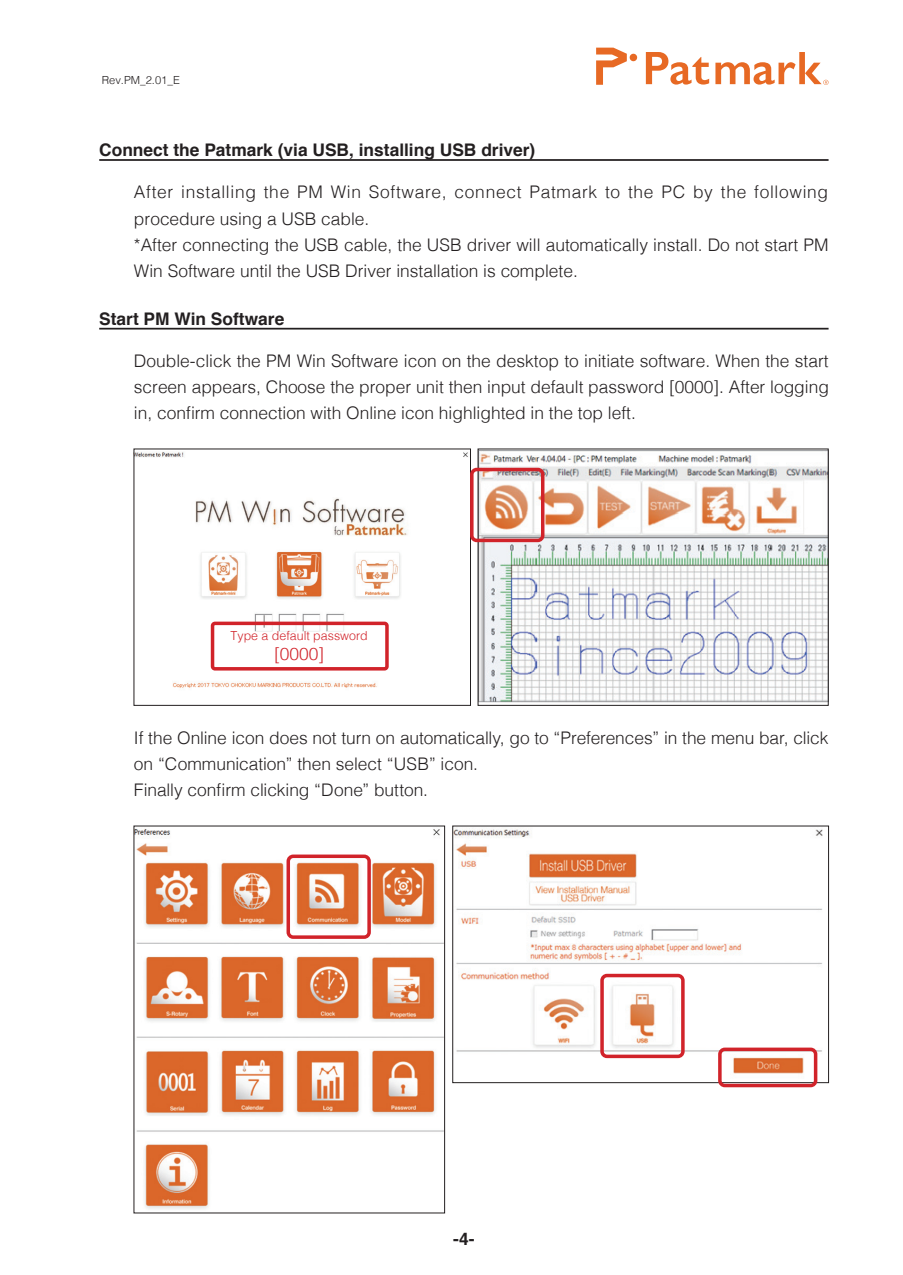
<style>
.page{position:relative;width:903px;height:1275px;background:#fff}
.page>*{position:absolute;margin:0;border:0;box-sizing:border-box;transform-origin:0 0}
.t1{font:300 17.32px/26.1px "Helvetica";color:#231f20}
.t2{font:700 17.32px "Helvetica";color:#231f20}
.t3{font:300 17.32px "Helvetica";color:#d1232a}
.t4{font:300 12.42px "Helvetica";color:#d1232a}
.t5{font:300 11.2px "Helvetica";color:#231f20}
</style>
<div class="page">
<svg style="left:596px;top:48px;width:31px;height:37px"></svg>
<div style="left:630px;top:54px;width:7px;height:7px;background:#e76924;border-radius:50%"></div>
<svg style="left:646px;top:52px;width:63px;height:33px"></svg>
<svg style="left:715px;top:52px;width:113px;height:33px"></svg>
<hr style="left:99px;top:159px;width:729px;height:2px;background:#231f20">
<hr style="left:99px;top:328px;width:729px;height:2px;background:#231f20">
<img style="left:135px;top:452px;width:333px;height:236px">
<div style="left:133px;top:448px;width:338px;height:258px;border:1px solid #231f20"></div>
<img style="left:135px;top:829px;width:308px;height:380px">
<img style="left:454px;top:828px;width:369px;height:253px">
<div style="left:452px;top:826px;width:377px;height:257px;border:1px solid #231f20"></div>
<div style="left:286px;top:854px;width:85px;height:85px;border:4px solid #d1232a;border-radius:5px"></div>
<div style="left:600px;top:974px;width:85px;height:84px;border:4px solid #d1232a;border-radius:5px"></div>
<div style="left:718px;top:1048px;width:99px;height:39px;border:4px solid #d1232a;border-radius:5px"></div>
<div style="left:211px;top:622px;width:178px;height:49px;border:4px solid #d1232a;border-radius:2px"></div>
<img style="left:480px;top:450px;width:347px;height:253px">
<div style="left:478px;top:448px;width:351px;height:258px;border:1px solid #231f20"></div>
<div style="left:470px;top:468px;width:74px;height:74px;border:4px solid #d1232a;border-radius:5px"></div>
<p class="t5" style="left:102px;top:70px;width:80px">Rev.PM_2.01_E</p>
<p class="t2" style="left:99px;top:136px;width:438px">Connect the Patmark (via USB, installing USB driver)</p>
<p class="t1" style="left:134px;top:178px;width:696px">After installing the PM Win Software, connect Patmark to the PC by the following procedure using a USB cable.<br>*After connecting the USB cable, the USB driver will automatically install. Do not start PM Win Software until the USB Driver installation is complete.</p>
<p class="t2" style="left:99px;top:305px;width:187px">Start PM Win Software</p>
<p class="t1" style="left:134px;top:347px;width:696px;text-align:justify">Double-click the PM Win Software icon on the desktop to initiate software. When the start screen appears, Choose the proper unit then input default password [0000]. After logging in, confirm connection with Online icon highlighted in the top left.</p>
<p class="t4" style="left:231px;top:625px;width:139px">Type a default password</p>
<p class="t3" style="left:274px;top:639px;width:52px">[0000]</p>
<p class="t1" style="left:134px;top:724px;width:696px">If the Online icon does not turn on automatically, go to “Preferences” in the menu bar, click on “Communication” then select “USB” icon.<br>Finally confirm clicking “Done” button.</p>
<p class="t2" style="left:453px;top:1225px;width:23px">-4-</p>
</div>
